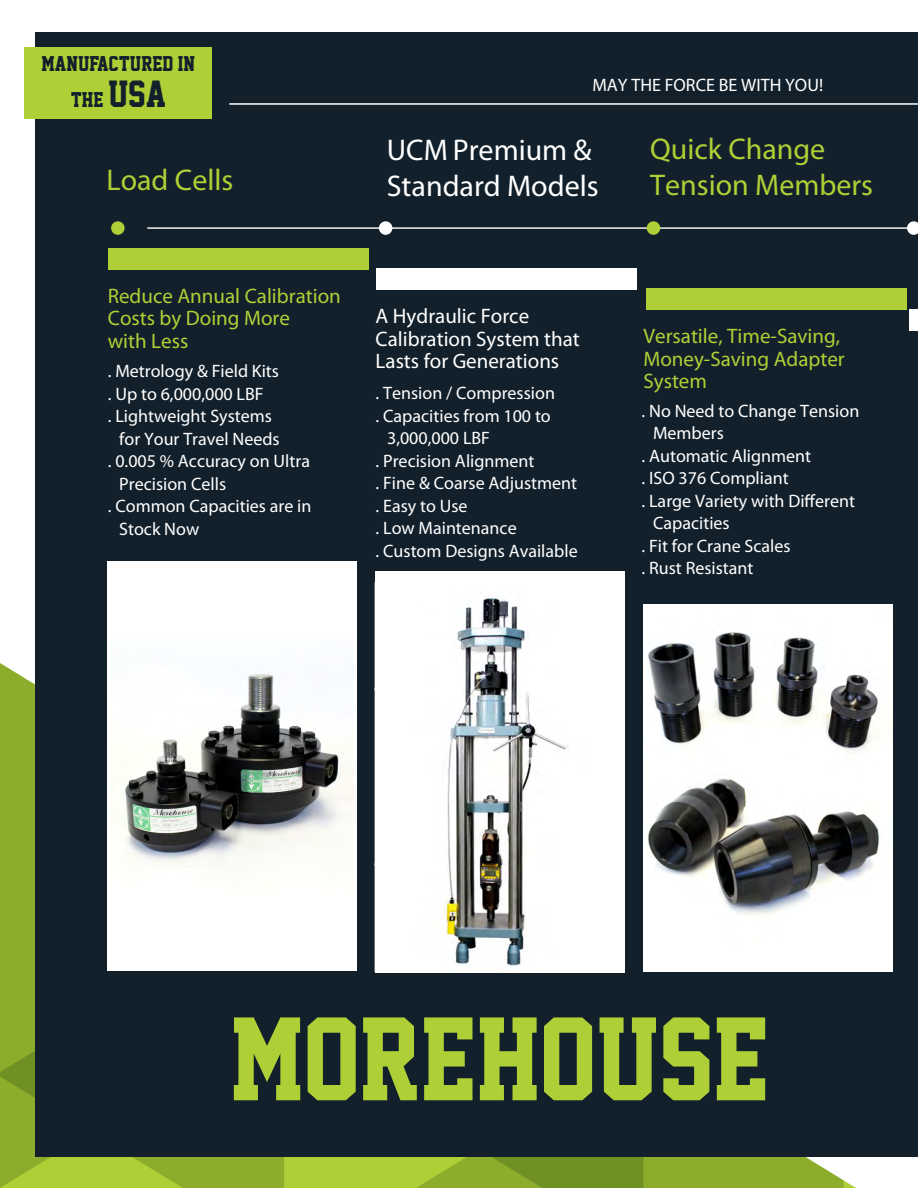
<style>
.page{position:relative;width:918px;height:1188px;background:#fff}
.page>*{position:absolute;margin:0;border:0;box-sizing:border-box;transform-origin:0 0}
.t1{font:108px "Superstar M54";color:#aed036}
.H7_center{font:30px/36px "Myriad Pro";color:#aed036}
.H7_center-2{font:30px "Myriad Pro";color:#fff}
.Body_copy{font:21px/22.5px "Myriad Pro";color:#aed036}
.Body_copy-2{font:21px/22.5px "Myriad Pro";color:#fff}
.t2{font:19.5px/36px "Superstar M54";color:#12202b;text-align:center}
.Body_copy-3{font:18px "Myriad Pro";color:#fff}
.s1{font-size:34.5px}
</style>
<div class="page">
<svg style="left:0;top:663px;width:356px;height:525px;background:#96b734"></svg>
<svg style="left:644px;top:1157px;width:200px;height:31px;background:#93b33a"></svg>
<svg style="left:0;top:899px;width:284px;height:289px;background:#91b32d"></svg>
<svg style="left:356px;top:1157px;width:288px;height:31px;background:#89aa2a"></svg>
<div style="left:35px;top:32px;width:883px;height:1125px;background:#12202b"></div>
<hr style="left:147px;top:227px;width:771px;height:2px;background:#fff">
<div style="left:111px;top:221px;width:14px;height:14px;background:#aed036;border-radius:50%"></div>
<div style="left:647px;top:221px;width:13px;height:14px;background:#aed036;border-radius:50%"></div>
<div style="left:379px;top:221px;width:13px;height:14px;background:#fff;border-radius:50%"></div>
<svg style="left:907px;top:221px;width:11px;height:14px"></svg>
<div style="left:108px;top:248px;width:260px;height:21px;background:#aed036"></div>
<div style="left:646px;top:288px;width:260px;height:22px;background:#aed036"></div>
<div style="left:376px;top:268px;width:260px;height:22px;background:#fff"></div>
<div style="left:909px;top:309px;width:9px;height:21px;background:#fff"></div>
<div style="left:24px;top:47px;width:188px;height:72px;background:#aed036"></div>
<img style="left:643px;top:605px;width:250px;height:366px">
<div style="left:108px;top:562px;width:249px;height:409px;background:#fff"></div>
<div style="left:376px;top:571px;width:249px;height:401px;background:#fff"></div>
<img style="left:444px;top:595px;width:124px;height:372px">
<img style="left:116px;top:673px;width:238px;height:194px">
<hr style="left:229px;top:103px;width:689px;height:2px;background:#fff">
<h3 class="t2" style="left:42px;top:46px;width:155px">MANUFACTURED IN<br>THE <span class="s1">USA</span></h3>
<p class="H7_center" style="left:107px;top:162px;width:128px">Load Cells</p>
<p class="Body_copy-3" style="left:592px;top:74px;width:232px">MAY THE FORCE BE WITH YOU!</p>
<p class="H7_center-2" style="left:387px;top:132px;width:206px">UCM Premium &amp;</p>
<p class="H7_center-2" style="left:387px;top:168px;width:213px">Standard Models</p>
<p class="H7_center" style="left:650px;top:131px;width:224px">Quick Change<br>Tension Members</p>
<p class="Body_copy" style="left:108px;top:284px;width:235px">Reduce Annual Calibration<br>Costs by Doing More</p>
<p class="Body_copy" style="left:108px;top:329px;width:82px">with Less</p>
<p class="Body_copy" style="left:643px;top:325px;width:198px">Versatile, Time-Saving,</p>
<p class="Body_copy" style="left:643px;top:347px;width:203px">Money-Saving Adapter<br>System</p>
<p class="Body_copy-2" style="left:376px;top:305px;width:206px">A Hydraulic Force<br>Calibration System that<br>Lasts for Generations</p>
<p class="Body_copy-3" style="left:108px;top:360px;width:173px">. Metrology &amp; Field Kits</p>
<p class="Body_copy-3" style="left:108px;top:383px;width:157px">. Up to 6,000,000 LBF</p>
<p class="Body_copy-3" style="left:108px;top:405px;width:166px">. Lightweight Systems</p>
<p class="Body_copy-3" style="left:119px;top:428px;width:162px">for Your Travel Needs</p>
<p class="Body_copy-3" style="left:108px;top:450px;width:204px">. 0.005 % Accuracy on Ultra</p>
<p class="Body_copy-3" style="left:119px;top:473px;width:108px">Precision Cells</p>
<p class="Body_copy-3" style="left:108px;top:495px;width:205px">. Common Capacities are in</p>
<p class="Body_copy-3" style="left:119px;top:518px;width:82px">Stock Now</p>
<p class="Body_copy-3" style="left:376px;top:382px;width:181px">. Tension / Compression</p>
<p class="Body_copy-3" style="left:376px;top:405px;width:177px">. Capacities from 100 to</p>
<p class="Body_copy-3" style="left:387px;top:427px;width:104px">3,000,000 LBF</p>
<p class="Body_copy-3" style="left:376px;top:450px;width:160px">. Precision Alignment</p>
<p class="Body_copy-3" style="left:376px;top:472px;width:203px">. Fine &amp; Coarse Adjustment</p>
<p class="Body_copy-3" style="left:376px;top:495px;width:93px">. Easy to Use</p>
<p class="Body_copy-3" style="left:376px;top:517px;width:143px">. Low Maintenance</p>
<p class="Body_copy-3" style="left:376px;top:540px;width:204px">. Custom Designs Available</p>
<p class="Body_copy-3" style="left:642px;top:400px;width:219px">. No Need to Change Tension</p>
<p class="Body_copy-3" style="left:653px;top:422px;width:72px">Members</p>
<p class="Body_copy-3" style="left:642px;top:445px;width:171px">. Automatic Alignment</p>
<p class="Body_copy-3" style="left:642px;top:467px;width:149px">. ISO 376 Compliant</p>
<p class="Body_copy-3" style="left:642px;top:490px;width:215px">. Large Variety with Different</p>
<p class="Body_copy-3" style="left:653px;top:512px;width:78px">Capacities</p>
<p class="Body_copy-3" style="left:642px;top:535px;width:150px">. Fit for Crane Scales</p>
<p class="Body_copy-3" style="left:642px;top:557px;width:113px">. Rust Resistant</p>
<h2 class="t1" style="left:230px;top:1000px;width:540px">MOREHOUSE</h2>
</div>
